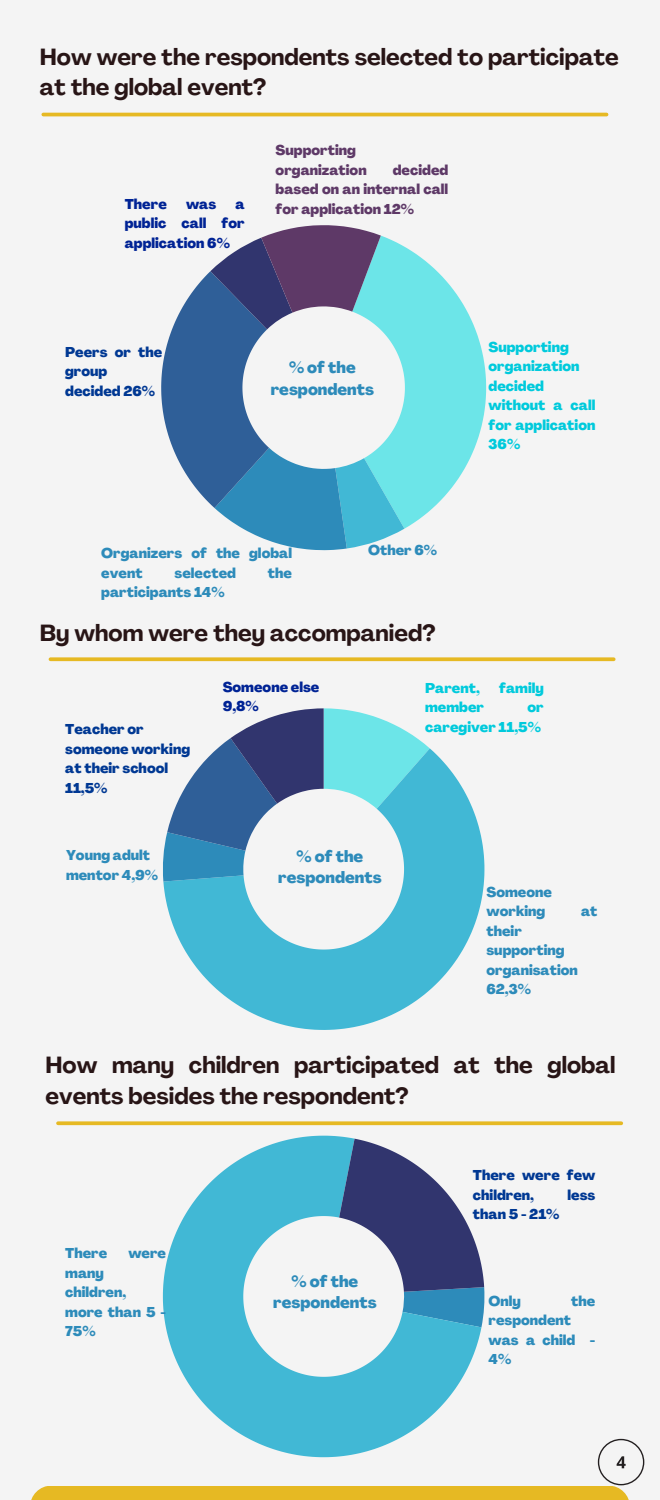
<style>
.page{position:relative;width:660px;height:1500px;background:#f4f4f4}
.page>*{position:absolute;margin:0;border:0;box-sizing:border-box;transform-origin:0 0}
.t1{font:700 23px/30px "Agrandir";color:#281516}
.t2{font:800 16px/21.8px "Agrandir";color:#2d8bba;text-align:center}
.t3{font:800 14px/19.5px "Agrandir";color:#2d8bba}
.t4{font:800 14px/19.5px "Agrandir";color:#003893}
.t5{font:800 14px/19.5px "Agrandir";color:#00cadc}
.t6{font:800 14px/19.5px "Agrandir";color:#5e3967}
.t7{font:800 14px/19.5px "Agrandir";color:#002395;text-align:justify}
.t8{font:800 14px/19.5px "Agrandir";color:#2c8bba}
</style>
<div class="page">
<div style="left:30px;top:1486px;width:600px;height:14px;background:#e6b923"></div>
<hr style="left:43px;top:113px;width:564px;height:3px;background:#e6b923">
<svg style="left:163px;top:748px;width:321px;height:282px;fill:#41b8d5"></svg>
<svg style="left:163px;top:708px;width:267px;height:174px"></svg>
<svg style="left:381px;top:236px;width:106px;height:280px;fill:#6ce5e8"></svg>
<svg style="left:228px;top:433px;width:195px;height:118px"></svg>
<svg style="left:161px;top:285px;width:159px;height:234px"></svg>
<svg style="left:198px;top:225px;width:183px;height:111px"></svg>
<svg style="left:50px;top:657px;width:564px;height:4px;background:#e7be37"></svg>
<svg style="left:162px;top:1135px;width:319px;height:323px;fill:#41b8d5"></svg>
<svg style="left:335px;top:1135px;width:150px;height:197px"></svg>
<svg style="left:58px;top:1121px;width:563px;height:4px;background:#e7be37"></svg>
<svg style="left:598px;top:1439px;width:46px;height:46px"></svg>
<h1 class="t1" style="left:40px;top:44px;width:580px">How were the respondents selected to participate at the global event?</h1>
<p class="t7" style="left:125px;top:195px;width:44px">There</p>
<p class="t7" style="left:186px;top:195px;width:32px">was</p>
<p class="t7" style="left:125px;top:195px;width:121px;text-indent:111px">a public call for application 6%</p>
<p class="t6" style="left:276px;top:142px;width:93px">Supporting organization</p>
<p class="t6" style="left:276px;top:162px;width:174px;text-align:justify;text-indent:117px">decided based on an internal call for application 12%</p>
<p class="t4" style="left:65px;top:343px;width:99px">Peers or the group decided 26%</p>
<p class="t2" style="left:271px;top:359px;width:105px">% of the respondents</p>
<h2 class="t3" style="left:101px;top:545px;width:192px">Organizers of the global event</h2>
<h2 class="t3" style="left:175px;top:565px;width:63px">selected</h2>
<h2 class="t3" style="left:268px;top:565px;width:26px">the</h2>
<h2 class="t3" style="left:101px;top:584px;width:125px">participants 14%</h2>
<p class="t3" style="left:368px;top:542px;width:71px">Other 6%</p>
<p class="t1" style="left:40px;top:620px;width:397px">By whom were they accompanied?</p>
<p class="t5" style="left:489px;top:338px;width:108px">Supporting organization decided without a call for application<br>36%</p>
<p class="t4" style="left:65px;top:721px;width:126px">Teacher or someone working at their school<br>11,5%</p>
<p class="t3" style="left:66px;top:847px;width:94px">Young adult mentor 4,9%</p>
<h1 class="t7" style="left:223px;top:679px;width:98px">Someone else<br>9,8%</h1>
<p class="t2" style="left:278px;top:847px;width:105px">% of the respondents</p>
<h2 class="t5" style="left:425px;top:680px;width:56px">Parent,</h2>
<h2 class="t5" style="left:499px;top:680px;width:46px">family</h2>
<h2 class="t5" style="left:425px;top:699px;width:61px">member</h2>
<h2 class="t5" style="left:425px;top:699px;width:120px;text-align:right">or<br>caregiver 11,5%</h2>
<p class="t3" style="left:487px;top:883px;width:67px">Someone working</p>
<p class="t3" style="left:581px;top:903px;width:18px">at</p>
<p class="t3" style="left:487px;top:922px;width:93px">their supporting organisation<br>62,3%</p>
<h1 class="t1" style="left:46px;top:1051px;width:572px;line-height:31.5px">How many children participated at the global events besides the respondent?</h1>
<h2 class="t4" style="left:473px;top:1167px;width:124px">There were few children,</h2>
<h2 class="t4" style="left:568px;top:1186px;width:29px">less</h2>
<p class="t3" style="left:65px;top:1245px;width:44px">There</p>
<p class="t3" style="left:128px;top:1245px;width:39px">were</p>
<p class="t3" style="left:65px;top:1264px;width:102px">many children, more than 5 -<br>75%</p>
<p class="t2" style="left:273px;top:1272px;width:105px">% of the respondents</p>
<h2 class="t4" style="left:473px;top:1206px;width:88px">than 5 - 21%</h2>
<p class="t8" style="left:489px;top:1292px;width:34px">Only</p>
<p class="t8" style="left:571px;top:1292px;width:26px">the</p>
<p class="t8" style="left:489px;top:1312px;width:108px">respondent was a child -<br>4%</p>
</div>
